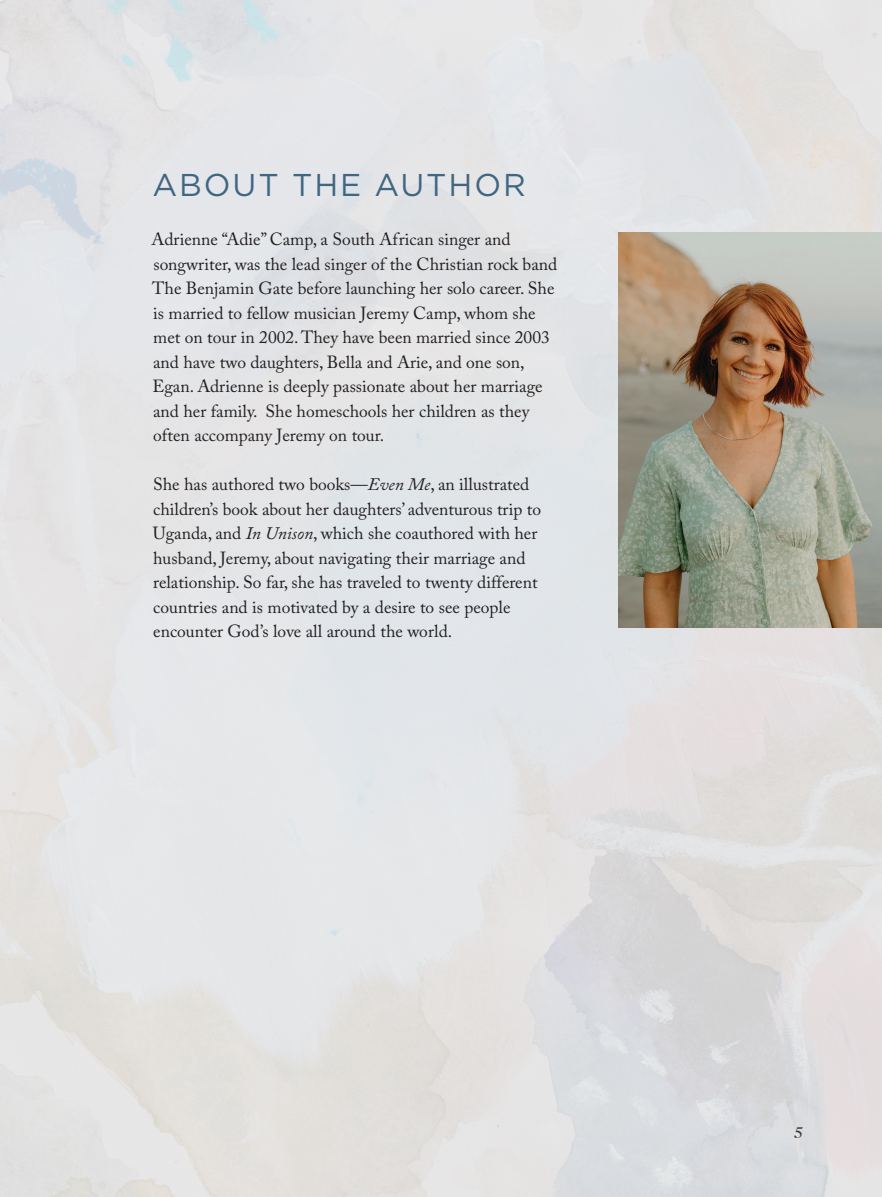
<style>
.page{position:relative;width:882px;height:1197px;background:#fff}
.page>*{position:absolute;margin:0;border:0;box-sizing:border-box;transform-origin:0 0}
.INTRO_Headers{font:31.5px "Gotham";letter-spacing:.06em;color:#3f6781}
.Body_No_Indent{font:17.5px/24.5px "Adobe Caslon Pro";color:#231f20}
.t1{font:italic 15.75px "Caslon 224 Std";color:#3e3e3f}
.s1{font-style:italic}
</style>
<div class="page">
<img style="left:0;top:0;width:882px;height:1197px">
<img style="left:619px;top:232px;width:263px;height:396px">
<p class="INTRO_Headers" style="left:153px;top:165px;width:375px">ABOUT THE AUTHOR</p>
<p class="Body_No_Indent" style="left:152px;top:227px;width:407px">Adrienne “Adie” Camp, a South African singer and songwriter, was the lead singer of the Christian rock band The Benjamin Gate before launching her solo career. She is married to fellow musician Jeremy Camp, whom she met on tour in 2002. They have been married since 2003 and have two daughters, Bella and Arie, and one son, Egan. Adrienne is deeply passionate about her marriage and her family. She homeschools her children as they often accompany Jeremy on tour.</p>
<p class="Body_No_Indent" style="left:153px;top:472px;width:390px">She has authored two books—<span class="s1">Even Me</span>, an illustrated children’s book about her daughters’ adventurous trip to Uganda, and <span class="s1">In Unison</span>, which she coauthored with her husband, Jeremy, about navigating their marriage and relationship. So far, she has traveled to twenty different countries and is motivated by a desire to see people encounter God’s love all around the world.</p>
<p class="t1" style="left:794px;top:1123px;width:10px">5</p>
</div>
